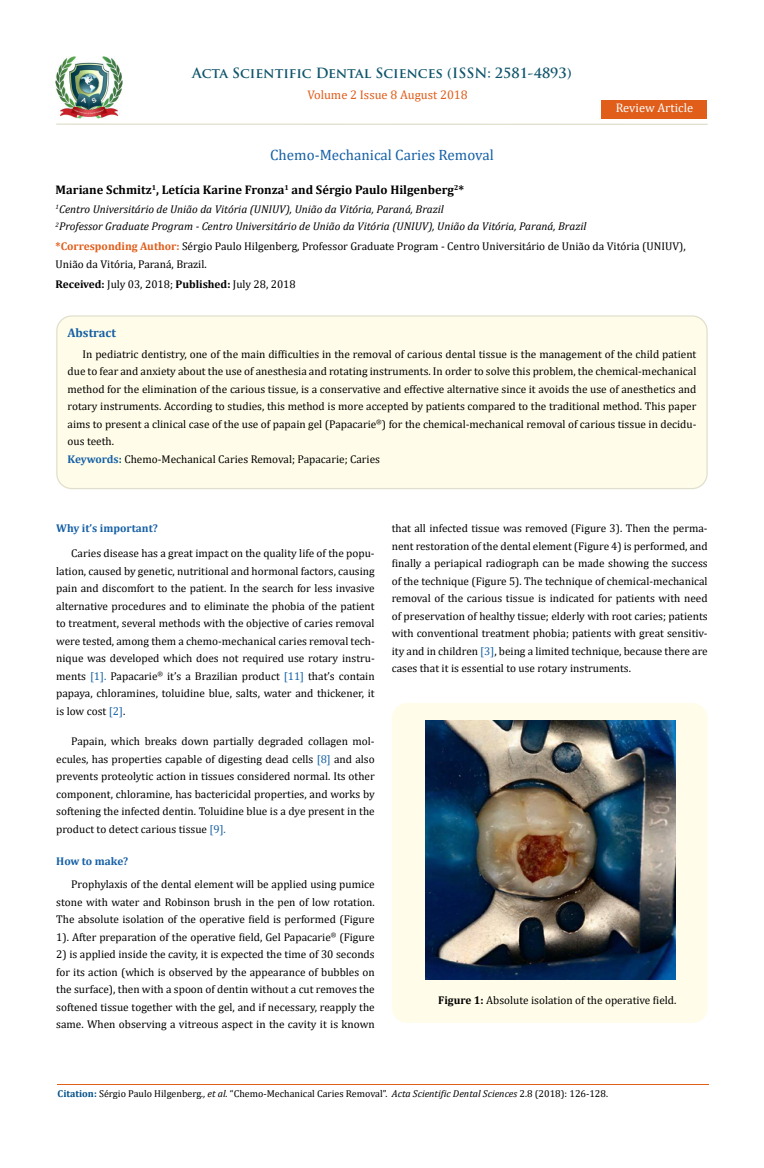
<style>
.page{position:relative;width:764px;height:1168px;background:#fff}
.page>*{position:absolute;margin:0;border:0;box-sizing:border-box;transform-origin:0 0}
.t1{font:15px "Cambria";color:#1560a6}
.t2{font:700 13.75px "Trajan Pro";color:#0e546a}
.t3{font:700 12.5px "Cambria";color:#000}
.t4{font:12.5px "Cambria";color:#e05d1a}
.t5{font:12.5px "Cambria";color:#fff}
.t6{font:700 12.5px "Cambria";color:#1560a6}
.t7{font:11.25px/17.5px "Cambria";color:#000;text-align:justify}
.t8{font:italic 11.25px/17.5px "Cambria";color:#000}
.t9{font:700 11.25px "Cambria";color:#1560a6}
.t10{font:10px "Cambria";color:#000}
.s1{font-weight:700;color:#e05d1a}
.s2{font-weight:700}
.s3{font-weight:700;color:#1560a6}
.s4{font-weight:700;color:#0e546a}
.s5{color:#1560a6}
.s6{font-weight:700;color:#035089}
.s7{font-style:italic}
</style>
<div class="page">
<img style="left:56px;top:57px;width:66px;height:61px">
<div style="left:602px;top:100px;width:105px;height:19px;background:#e05d1a"></div>
<div style="left:57px;top:316px;width:650px;height:172px;background:#fffde9;border-radius:15px"></div>
<div style="left:56px;top:315px;width:651px;height:174px;border:1px solid #e0dfcd;border-radius:15px"></div>
<div style="left:392px;top:703px;width:315px;height:320px;background:#fffde9;border-radius:15px"></div>
<img style="left:425px;top:720px;width:250px;height:259px">
<hr style="left:58px;top:1084px;width:651px;height:1px;background:#e05d1a">
<hr style="left:56px;top:123px;width:651px;height:2px;background:#e0dfcd">
<p class="t2" style="left:192px;top:64px;width:381px">Acta Scientific Dental Sciences (ISSN: 2581-4893)</p>
<p class="t4" style="left:307px;top:88px;width:162px">Volume 2 Issue 8 August 2018</p>
<p class="t5" style="left:616px;top:101px;width:79px">Review Article</p>
<h1 class="t1" style="left:270px;top:146px;width:225px">Chemo-Mechanical Caries Removal</h1>
<p class="t3" style="left:56px;top:181px;width:410px">Mariane Schmitz<sup>1</sup>, Letícia Karine Fronza<sup>1</sup> and Sérgio Paulo Hilgenberg<sup>2</sup>*</p>
<p class="t8" style="left:56px;top:200px;width:532px"><sup>1</sup>Centro Universitário de União da Vitória (UNIUV), União da Vitória, Paraná, Brazil<br><sup>2</sup>Professor Graduate Program - Centro Universitário de União da Vitória (UNIUV), União da Vitória, Paraná, Brazil</p>
<p class="t7" style="left:56px;top:237px;width:631px"><span class="s1">*Corresponding Author:</span> Sérgio Paulo Hilgenberg, Professor Graduate Program - Centro Universitário de União da Vitória (UNIUV),<br>União da Vitória, Paraná, Brazil.</p>
<p class="t7" style="left:56px;top:275px;width:242px"><span class="s2">Received:</span> July 03, 2018; <span class="s2">Published:</span> July 28, 2018</p>
<p class="t6" style="left:67px;top:323px;width:50px">Abstract</p>
<p class="t7" style="left:68px;top:345px;width:630px;text-align:left;text-indent:15px">In pediatric dentistry, one of the main difficulties in the removal of carious dental tissue is the management of the child patient due to fear and anxiety about the use of anesthesia and rotating instruments. In order to solve this problem, the chemical-mechanical method for the elimination of the carious tissue, is a conservative and effective alternative since it avoids the use of anesthetics and rotary instruments. According to studies, this method is more accepted by patients compared to the traditional method. This paper aims to present a clinical case of the use of papain gel (Papacarie<sup>®</sup>) for the chemical-mechanical removal of carious tissue in decidu&shy;ous teeth.<br><span class="s3">Keywords</span><span class="s4">:</span> Chemo-Mechanical Caries Removal; Papacarie; Caries</p>
<p class="t9" style="left:56px;top:520px;width:103px">Why it’s important?</p>
<p class="t7" style="left:56px;top:544px;width:320px;text-indent:15px">Caries disease has a great impact on the quality life of the popu&shy;lation, caused by genetic, nutritional and hormonal factors, causing pain and discomfort to the patient. In the search for less invasive alternative procedures and to eliminate the phobia of the patient to treatment, several methods with the objective of caries removal were tested, among them a chemo-mechanical caries removal tech&shy;nique was developed which does not required use rotary instru&shy;ments <span class="s5">[1].</span> Papacarie<sup>®</sup> it’s a Brazilian product <span class="s5">[11]</span> that’s contain papaya, chloramines, toluidine blue, salts, water and thickener, it is low cost <span class="s5">[2]</span>.</p>
<p class="t7" style="left:56px;top:732px;width:320px;text-indent:15px">Papain, which breaks down partially degraded collagen mol&shy;ecules, has properties capable of digesting dead cells <span class="s5">[8]</span> and also prevents proteolytic action in tissues considered normal. Its other component, chloramine, has bactericidal properties, and works by softening the infected dentin. Toluidine blue is a dye present in the product to detect carious tissue <span class="s5">[9].</span></p>
<p class="t9" style="left:56px;top:853px;width:74px">How to make?</p>
<p class="t7" style="left:56px;top:875px;width:320px;text-indent:15px">Prophylaxis of the dental element will be applied using pumice stone with water and Robinson brush in the pen of low rotation.<br>The absolute isolation of the operative field is performed (Figure 1). After preparation of the operative field, Gel Papacarie<sup>®</sup> (Figure</p>
<p class="t7" style="left:56px;top:945px;width:320px">2) is applied inside the cavity, it is expected the time of 30 seconds for its action (which is observed by the appearance of bubbles on the surface), then with a spoon of dentin without a cut removes the softened tissue together with the gel, and if necessary, reapply the same. When observing a vitreous aspect in the cavity it is known</p>
<p class="t7" style="left:392px;top:519px;width:317px">that all infected tissue was removed (Figure 3). Then the perma&shy;nent restoration of the dental element (Figure 4) is performed, and finally a periapical radiograph can be made showing the success of the technique (Figure 5). The technique of chemical-mechanical removal of the carious tissue is indicated for patients with need of preservation of healthy tissue; elderly with root caries; patients with conventional treatment phobia; patients with great sensitiv&shy;ity and in children <span class="s5">[3]</span>, being a limited technique, because there are cases that it is essential to use rotary instruments.</p>
<p class="t7" style="left:438px;top:991px;width:240px"><span class="s2">Figure 1:</span> Absolute isolation of the operative field.</p>
<p class="t10" style="left:58px;top:1088px;width:552px"><span class="s6">Citation:</span> Sérgio Paulo Hilgenberg<span class="s7">., et al.</span> “Chemo-Mechanical Caries Removal”. <span class="s7">Acta Scientific Dental Sciences</span> 2.8 (2018): 126-128.</p>
</div>
